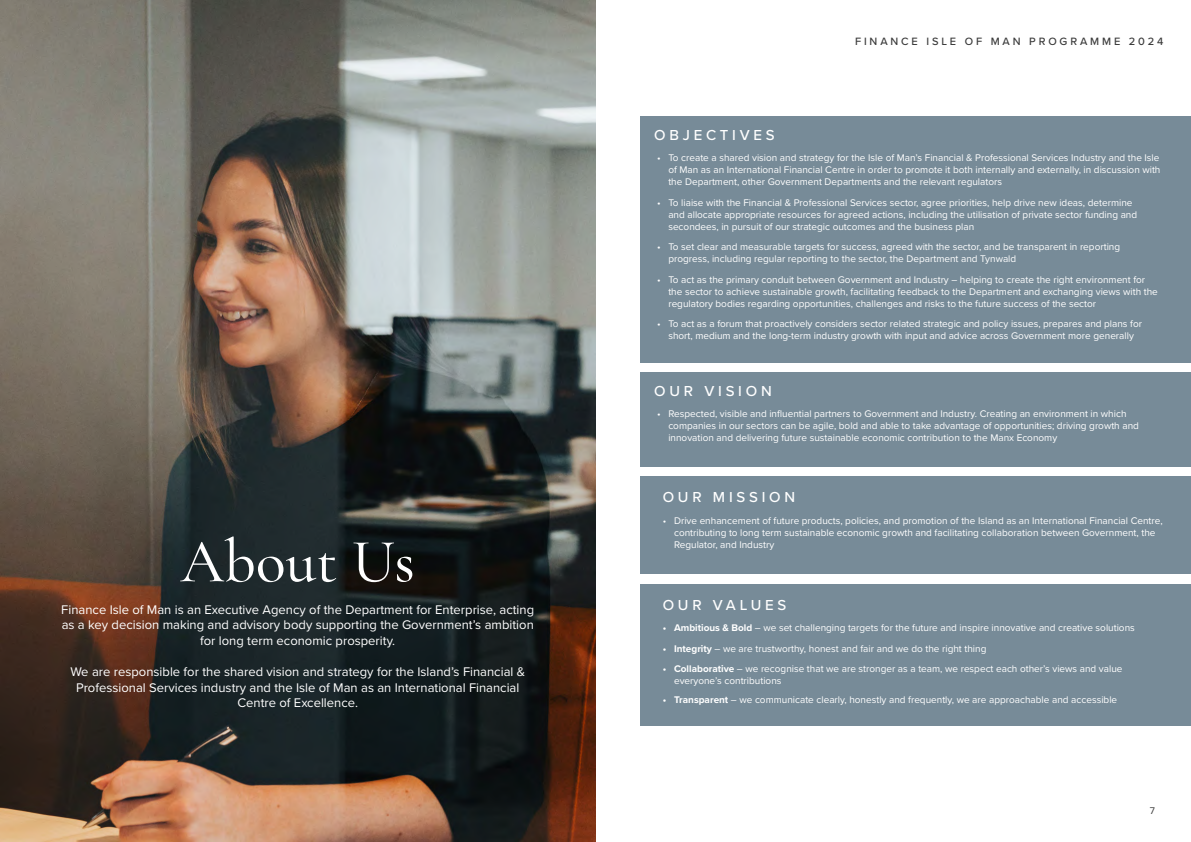
<style>
.page{position:relative;width:1191px;height:842px;background:#fff}
.page>*{position:absolute;margin:0;border:0;box-sizing:border-box;transform-origin:0 0}
.t1{font:500 62px "Cormorant Garamond";color:#fff}
.t2{font:500 15px "Proxima Nova";letter-spacing:.25em;color:#fff}
.t3{font:13px/15.6px "Proxima Nova";color:#fff;text-align:center}
.t4{font:500 11px "Proxima Nova";letter-spacing:.26em;color:#393939}
.t5{font:10px/12px "Proxima Nova";color:#fff}
.t6{font:10px "Proxima Nova";color:#393939}
.s1{font-weight:700}
</style>
<div class="page">
<img style="left:0;top:0;width:595px;height:842px">
<div style="left:640px;top:117px;width:551px;height:246px;background:#778b98"></div>
<div style="left:640px;top:372px;width:551px;height:94px;background:#778b98"></div>
<div style="left:640px;top:476px;width:551px;height:98px;background:#778b98"></div>
<div style="left:640px;top:584px;width:551px;height:141px;background:#778b98"></div>
<h1 class="t1" style="left:180px;top:524px;width:236px">About Us</h1>
<h3 class="t3" style="left:61px;top:601px;width:474px">Finance Isle of Man is an Executive Agency of the Department for Enterprise, acting as a key decision making and advisory body supporting the Government’s ambition for long term economic prosperity.</h3>
<h3 class="t3" style="left:70px;top:663px;width:456px">We are responsible for the shared vision and strategy for the Island’s Financial &amp;<br>Professional Services industry and the Isle of Man as an International Financial<br>Centre of Excellence.</h3>
<p class="t4" style="left:855px;top:33px;width:310px">FINANCE ISLE OF MAN PROGRAMME 2024</p>
<h2 class="t2" style="left:654px;top:124px;width:122px">OBJECTIVES</h2>
<p class="t5" style="left:668px;top:152px;width:493px;text-align:justify;text-indent:-11px">• To create a shared vision and strategy for the Isle of Man’s Financial &amp; Professional Services Industry and the Isle of Man as an International Financial Centre in order to promote it both internally and externally, in discussion with the Department, other Government Departments and the relevant regulators</p>
<p class="t5" style="left:668px;top:196px;width:470px;text-indent:-11px">• To liaise with the Financial &amp; Professional Services sector, agree priorities, help drive new ideas, determine and allocate appropriate resources for agreed actions, including the utilisation of private sector funding and secondees, in pursuit of our strategic outcomes and the business plan</p>
<p class="t5" style="left:668px;top:240px;width:453px;text-indent:-11px">• To set clear and measurable targets for success, agreed with the sector, and be transparent in reporting progress, including regular reporting to the sector, the Department and Tynwald</p>
<p class="t5" style="left:668px;top:273px;width:491px;text-indent:-11px">• To act as the primary conduit between Government and Industry – helping to create the right environment for the sector to achieve sustainable growth, facilitating feedback to the Department and exchanging views with the regulatory bodies regarding opportunities, challenges and risks to the future success of the sector</p>
<p class="t5" style="left:657px;top:317px;width:486px;text-align:center">• To act as a forum that proactively considers sector related strategic and policy issues, prepares and plans for short, medium and the long-term industry growth with input and advice across Government more generally</p>
<h2 class="t2" style="left:654px;top:379px;width:119px">OUR VISION</h2>
<p class="t5" style="left:668px;top:407px;width:472px;text-indent:-11px">• Respected, visible and influential partners to Government and Industry. Creating an environment in which companies in our sectors can be agile, bold and able to take advantage of opportunities; driving growth and innovation and delivering future sustainable economic contribution to the Manx Economy</p>
<h2 class="t2" style="left:662px;top:486px;width:134px">OUR MISSION</h2>
<p class="t5" style="left:674px;top:514px;width:490px;text-indent:-11px">• Drive enhancement of future products, policies, and promotion of the Island as an International Financial Centre, contributing to long term sustainable economic growth and facilitating collaboration between Government, the<br>Regulator, and Industry</p>
<h2 class="t2" style="left:662px;top:594px;width:125px">OUR VALUES</h2>
<p class="t5" style="left:662px;top:622px;width:473px"><span class="s1">• Ambitious &amp; Bold</span> – we set challenging targets for the future and inspire innovative and creative solutions</p>
<p class="t5" style="left:662px;top:642px;width:325px"><span class="s1">• Integrity</span> – we are trustworthy, honest and fair and we do the right thing</p>
<p class="t5" style="left:674px;top:662px;width:450px;text-indent:-11px"><span class="s1">• Collaborative</span> – we recognise that we are stronger as a team, we respect each other’s views and value everyone’s contributions</p>
<p class="t5" style="left:662px;top:694px;width:456px"><span class="s1">• Transparent</span> – we communicate clearly, honestly and frequently, we are approachable and accessible</p>
<p class="t6" style="left:1149px;top:803px;width:7px">7</p>
</div>
